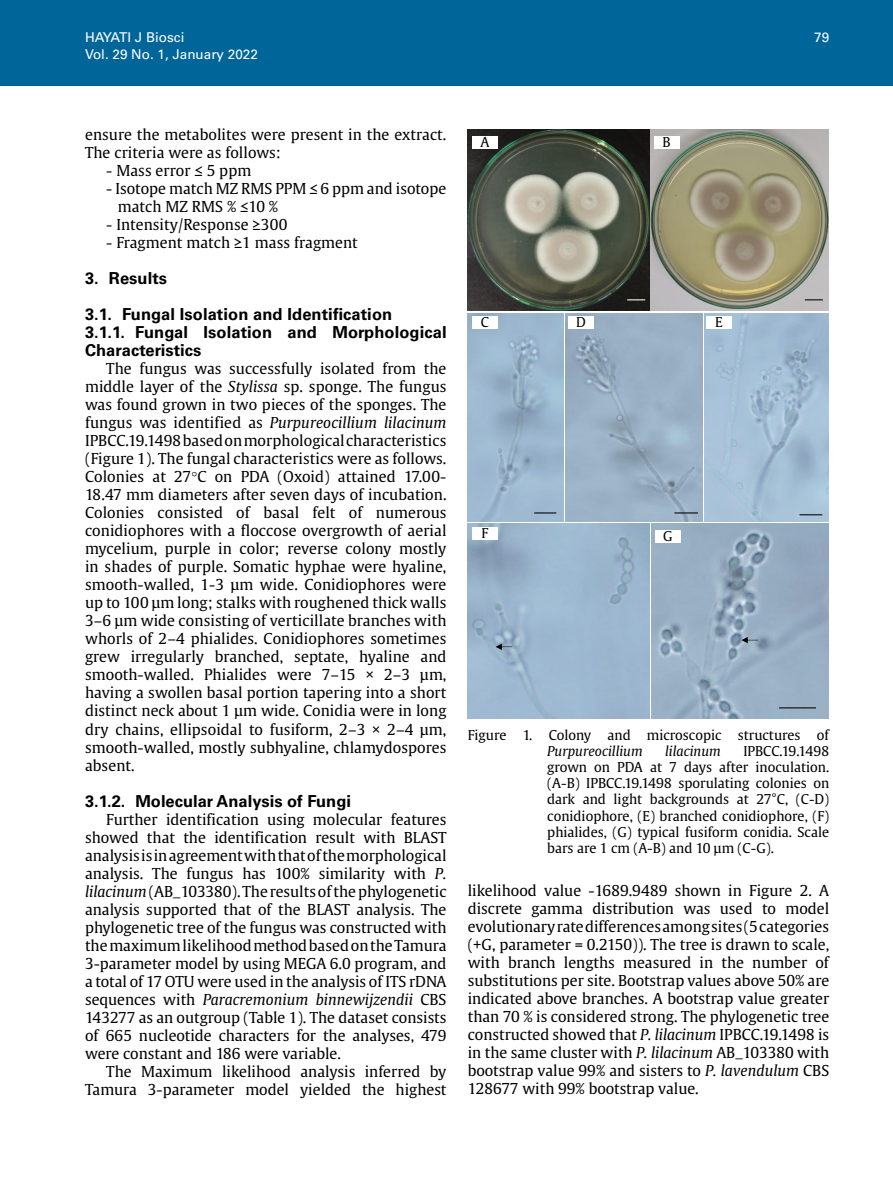
<style>
.page{position:relative;width:893px;height:1191px;background:#fff}
.page>*{position:absolute;margin:0;border:0;box-sizing:border-box;transform-origin:0 0}
.t1{font:700 16.5px/36px "Univers LT Std";letter-spacing:.005em;color:#000}
.t2{font:15px/18px "Gulliver";color:#000;text-align:justify}
.t3{font:13.5px/16.2px "Gulliver";color:#000;text-align:justify}
.t4{font:13.5px "Univers LT Std";color:#fff}
.t5{font:italic 13.5px "Gulliver";color:#000}
.t6{font:11.55px "Calibri";color:#000}
.s1{font-style:italic}
.s2{font-family:"Times New Roman"}
</style>
<div class="page">
<div style="left:0;top:0;width:893px;height:85px;background:#069"></div>
<img style="left:468px;top:130px;width:360px;height:181px">
<svg style="left:627px;top:299px;width:18px;height:1px"></svg>
<svg style="left:805px;top:299px;width:18px;height:1px"></svg>
<img style="left:565px;top:313px;width:137px;height:209px">
<svg style="left:674px;top:512px;width:24px;height:1px"></svg>
<img style="left:468px;top:313px;width:95px;height:209px">
<svg style="left:534px;top:512px;width:22px;height:1px"></svg>
<img style="left:705px;top:313px;width:123px;height:209px">
<svg style="left:799px;top:514px;width:23px;height:1px"></svg>
<img style="left:652px;top:524px;width:176px;height:195px">
<img style="left:468px;top:524px;width:181px;height:195px">
<hr style="left:779px;top:707px;width:37px;height:1px;background:#000">
<img style="left:468px;top:133px;width:25px;height:17px">
<img style="left:651px;top:134px;width:25px;height:17px">
<img style="left:470px;top:317px;width:25px;height:17px">
<img style="left:567px;top:317px;width:25px;height:17px">
<img style="left:708px;top:317px;width:25px;height:17px">
<img style="left:468px;top:528px;width:25px;height:17px">
<img style="left:648px;top:528px;width:25px;height:17px">
<svg style="left:741px;top:637px;width:17px;height:6px"></svg>
<svg style="left:496px;top:643px;width:16px;height:7px"></svg>
<div style="left:472px;top:136px;width:26px;height:12px;background:#fff"></div>
<div style="left:472px;top:316px;width:26px;height:12px;background:#fff"></div>
<div style="left:472px;top:527px;width:26px;height:13px;background:#fff"></div>
<div style="left:654px;top:136px;width:25px;height:12px;background:#fff"></div>
<div style="left:568px;top:316px;width:26px;height:12px;background:#fff"></div>
<div style="left:706px;top:316px;width:26px;height:12px;background:#fff"></div>
<div style="left:655px;top:530px;width:26px;height:13px;background:#fff"></div>
<p class="t4" style="left:85px;top:30px;width:101px">HAYATI J Biosci</p>
<p class="t4" style="left:814px;top:30px;width:17px">79</p>
<p class="t4" style="left:85px;top:46px;width:174px">Vol. 29 No. 1, January 2022</p>
<p class="t2" style="left:85px;top:126px;width:363px">ensure the metabolites were present in the extract.<br>The criteria were as follows:</p>
<p class="t2" style="left:106px;top:162px;width:146px">- Mass error ≤ 5 ppm</p>
<p class="t2" style="left:118px;top:180px;width:330px;text-indent:-11px">- Isotope match MZ RMS PPM ≤ 6 ppm and isotope match MZ RMS % ≤10 %</p>
<p class="t2" style="left:106px;top:216px;width:183px">- Intensity/Response ≥300</p>
<p class="t2" style="left:106px;top:234px;width:253px">- Fragment match ≥1 mass fragment</p>
<p class="t1" style="left:85px;top:261px;width:309px">3. Results<br>3.1. Fungal Isolation and Identification</p>
<p class="t1" style="left:85px;top:324px;width:363px;line-height:18px">3.1.1. Fungal Isolation and Morphological<br>Characteristics</p>
<p class="t2" style="left:85px;top:360px;width:363px;text-indent:21px">The fungus was successfully isolated from the middle layer of the <span class="s1">Stylissa</span> sp. sponge. The fungus was found grown in two pieces of the sponges. The fungus was identified as <span class="s1">Purpureocillium lilacinum </span>IPBCC.19.1498 based on morphological characteristics (Figure 1). The fungal characteristics were as follows.<br>Colonies at 27<span class="s2">°</span>C on PDA (Oxoid) attained 17.00- 18.47 mm diameters after seven days of incubation.<br>Colonies consisted of basal felt of numerous conidiophores with a floccose overgrowth of aerial mycelium, purple in color; reverse colony mostly in shades of purple. Somatic hyphae were hyaline, smooth-walled, 1-3 µm wide. Conidiophores were up to 100 µm long; stalks with roughened thick walls 3–6 µm wide consisting of verticillate branches with whorls of 2–4 phialides. Conidiophores sometimes grew irregularly branched, septate, hyaline and smooth-walled. Phialides were 7–15 × 2–3 μm, having a swollen basal portion tapering into a short distinct neck about 1 µm wide. Conidia were in long dry chains, ellipsoidal to fusiform, 2–3 × 2–4 μm, smooth-walled, mostly subhyaline, chlamydospores absent.</p>
<p class="t1" style="left:85px;top:783px;width:267px">3.1.2. Molecular Analysis of Fungi</p>
<p class="t2" style="left:85px;top:810px;width:363px;text-indent:21px">Further identification using molecular features showed that the identification result with BLAST analysis is in agreement with that of the morphological analysis. The fungus has 100% similarity with <span class="s1">P. lilacinum</span> (AB_103380). The results of the phylogenetic analysis supported that of the BLAST analysis. The phylogenetic tree of the fungus was constructed with the maximum likelihood method based on the Tamura 3-parameter model by using MEGA 6.0 program, and a total of 17 OTU were used in the analysis of ITS rDNA sequences with <span class="s1">Paracremonium binnewijzendii</span> CBS 143277 as an outgroup (Table 1). The dataset consists of 665 nucleotide characters for the analyses, 479 were constant and 186 were variable.</p>
<p class="t2" style="left:85px;top:1062px;width:363px;text-align:right">The Maximum likelihood analysis inferred by<br>Tamura 3-parameter model yielded the highest</p>
<p class="t3" style="left:481px;top:134px;width:10px">A</p>
<p class="t3" style="left:662px;top:134px;width:10px">B</p>
<p class="t6" style="left:658px;top:133px;width:8px">b</p>
<p class="t3" style="left:481px;top:314px;width:10px">C</p>
<p class="t3" style="left:576px;top:314px;width:11px">D</p>
<p class="t3" style="left:715px;top:314px;width:9px">E</p>
<p class="t6" style="left:478px;top:316px;width:6px">c</p>
<p class="t6" style="left:575px;top:316px;width:8px">d</p>
<p class="t6" style="left:716px;top:316px;width:7px">e</p>
<p class="t3" style="left:482px;top:525px;width:8px">F</p>
<p class="t3" style="left:663px;top:528px;width:11px">G</p>
<p class="t3" style="left:468px;top:726px;width:363px">Figure 1. Colony and microscopic structures of</p>
<p class="t5" style="left:547px;top:742px;width:97px">Purpureocillium</p>
<p class="t5" style="left:665px;top:742px;width:57px">lilacinum</p>
<p class="t3" style="left:547px;top:742px;width:283px;text-indent:196px">IPBCC.19.1498 grown on PDA at 7 days after inoculation. (A-B) IPBCC.19.1498 sporulating colonies on dark and light backgrounds at 27°C, (C-D) conidiophore, (E) branched conidiophore, (F) phialides, (G) typical fusiform conidia. Scale bars are 1 cm (A-B) and 10 µm (C-G).</p>
<p class="t2" style="left:468px;top:881px;width:363px">likelihood value -1689.9489 shown in Figure 2. A discrete gamma distribution was used to model evolutionary rate differences among sites (5 categories (+G, parameter = 0.2150)). The tree is drawn to scale, with branch lengths measured in the number of substitutions per site. Bootstrap values above 50% are indicated above branches. A bootstrap value greater than 70 % is considered strong. The phylogenetic tree constructed showed that <span class="s1">P. lilacinum</span> IPBCC.19.1498 is in the same cluster with <span class="s1">P. lilacinum</span> AB_103380 with bootstrap value 99% and sisters to <span class="s1">P. lavendulum</span> CBS 128677 with 99% bootstrap value.</p>
</div>
